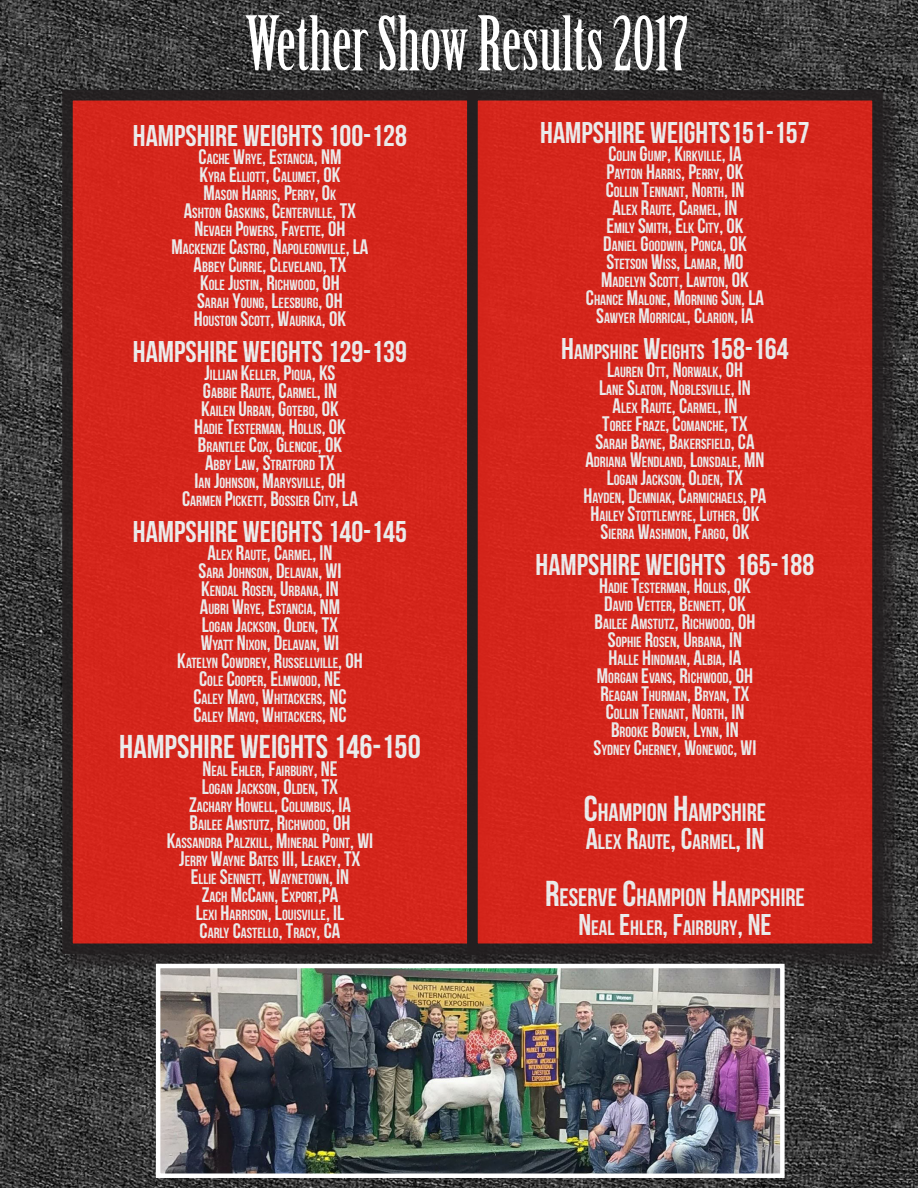
<style>
.page{position:relative;width:918px;height:1188px;background:#fff}
.page>*{position:absolute;margin:0;border:0;box-sizing:border-box;transform-origin:0 0}
.t1{font:73.5px "Birch Std";color:#fff}
.t2{font:33px "Bebas Neue";color:#fff}
.t3{font:30px "Bebas Neue";color:#fff}
.t4{font:25.2px "Bebas Neue";color:#fff}
.t5{font:21px "Bebas Neue";color:#fff}
.t6{font:14.7px/18px "Bebas Neue";color:#fff;text-align:center}
.s1{font-size:21px}
.s2{font-size:30px}
.s3{font-size:36px}
</style>
<div class="page">
<img style="left:0;top:0;width:918px;height:1188px">
<div style="left:68px;top:95px;width:404px;height:854px;background:#d5261c"></div>
<div style="left:62px;top:90px;width:416px;height:864px;border:10px solid #231f20"></div>
<div style="left:470px;top:92px;width:432px;height:880px;background:#231f20;opacity:.75"></div>
<div style="left:472px;top:95px;width:406px;height:854px;background:#d4251b"></div>
<div style="left:467px;top:90px;width:416px;height:864px;border:10px solid #231f20"></div>
<img style="left:161px;top:969px;width:619px;height:204px">
<div style="left:156px;top:964px;width:629px;height:214px;border:4px solid #fff"></div>
<h1 class="t1" style="left:245px;top:2px;width:444px">Wether Show Results 2017</h1>
<h3 class="t3" style="left:133px;top:119px;width:276px">HAMPSHIRE WEIGHTS 100-128</h3>
<p class="t6" style="left:171px;top:149px;width:199px"><span class="s1">C</span>ACHE <span class="s1">W</span>RYE<span class="s1">, E</span>STANCIA<span class="s1">, NM<br>K</span>YRA <span class="s1">E</span>LLIOTT<span class="s1">, C</span>ALUMET<span class="s1">, OK<br>M</span>ASON <span class="s1">H</span>ARRIS<span class="s1">, P</span>ERRY<span class="s1">, O</span>K<br><span class="s1">A</span>SHTON <span class="s1">G</span>ASKINS<span class="s1">, C</span>ENTERVILLE<span class="s1">, TX<br>N</span>EVAEH <span class="s1">P</span>OWERS<span class="s1">, F</span>AYETTE<span class="s1">, OH<br>M</span>ACKENZIE <span class="s1">C</span>ASTRO<span class="s1">, N</span>APOLEONVILLE<span class="s1">, LA<br>A</span>BBEY <span class="s1">C</span>URRIE<span class="s1">, C</span>LEVELAND<span class="s1">, TX<br>K</span>OLE <span class="s1">J</span>USTIN<span class="s1">, R</span>ICHWOOD<span class="s1">, OH<br>S</span>ARAH <span class="s1">Y</span>OUNG<span class="s1">, L</span>EESBURG<span class="s1">, OH<br>H</span>OUSTON <span class="s1">S</span>COTT<span class="s1">, W</span>AURIKA<span class="s1">, OK</span></p>
<h3 class="t3" style="left:133px;top:335px;width:276px">HAMPSHIRE WEIGHTS 129-139</h3>
<p class="t6" style="left:182px;top:365px;width:177px"><span class="s1">J</span>ILLIAN <span class="s1">K</span>ELLER<span class="s1">, P</span>IQUA<span class="s1">, KS<br>G</span>ABBIE <span class="s1">R</span>AUTE<span class="s1">, C</span>ARMEL<span class="s1">, IN<br>K</span>AILEN <span class="s1">U</span>RBAN<span class="s1">, G</span>OTEBO<span class="s1">, OK<br>H</span>ADIE <span class="s1">T</span>ESTERMAN<span class="s1">, H</span>OLLIS<span class="s1">, OK<br>B</span>RANTLEE <span class="s1">C</span>OX<span class="s1">, G</span>LENCOE<span class="s1">, OK<br>A</span>BBY <span class="s1">L</span>AW<span class="s1">, S</span>TRATFORD <span class="s1">TX<br>I</span>AN <span class="s1">J</span>OHNSON<span class="s1">, M</span>ARYSVILLE<span class="s1">, OH<br>C</span>ARMEN <span class="s1">P</span>ICKETT<span class="s1">, B</span>OSSIER <span class="s1">C</span>ITY<span class="s1">, LA</span></p>
<h3 class="t3" style="left:133px;top:515px;width:276px">HAMPSHIRE WEIGHTS 140-145</h3>
<p class="t6" style="left:177px;top:545px;width:187px"><span class="s1">A</span>LEX <span class="s1">R</span>AUTE<span class="s1">, C</span>ARMEL<span class="s1">, IN<br>S</span>ARA <span class="s1">J</span>OHNSON<span class="s1">, D</span>ELAVAN<span class="s1">, WI<br>K</span>ENDAL <span class="s1">R</span>OSEN<span class="s1">, U</span>RBANA<span class="s1">, IN<br>A</span>UBRI <span class="s1">W</span>RYE<span class="s1">, E</span>STANCIA<span class="s1">, NM<br>L</span>OGAN <span class="s1">J</span>ACKSON<span class="s1">, O</span>LDEN<span class="s1">, TX<br>W</span>YATT <span class="s1">N</span>IXON<span class="s1">, D</span>ELAVAN<span class="s1">, WI<br>K</span>ATELYN <span class="s1">C</span>OWDREY<span class="s1">, R</span>USSELLVILLE<span class="s1">, OH<br>C</span>OLE <span class="s1">C</span>OOPER<span class="s1">, E</span>LMWOOD<span class="s1">, NE<br>C</span>ALEY <span class="s1">M</span>AYO<span class="s1">, W</span>HITACKERS<span class="s1">, NC<br>C</span>ALEY <span class="s1">M</span>AYO<span class="s1">, W</span>HITACKERS<span class="s1">, NC</span></p>
<h2 class="t2" style="left:119px;top:728px;width:303px">HAMPSHIRE WEIGHTS 146-150</h2>
<p class="t6" style="left:167px;top:761px;width:208px"><span class="s1">N</span>EAL <span class="s1">E</span>HLER<span class="s1">, F</span>AIRBURY<span class="s1">, NE<br>L</span>OGAN <span class="s1">J</span>ACKSON<span class="s1">, O</span>LDEN<span class="s1">, TX<br>Z</span>ACHARY <span class="s1">H</span>OWELL<span class="s1">, C</span>OLUMBUS<span class="s1">, IA<br>B</span>AILEE <span class="s1">A</span>MSTUTZ<span class="s1">, R</span>ICHWOOD<span class="s1">, OH<br>K</span>ASSANDRA <span class="s1">P</span>ALZKILL<span class="s1">, M</span>INERAL <span class="s1">P</span>OINT<span class="s1">, WI<br>J</span>ERRY <span class="s1">W</span>AYNE <span class="s1">B</span>ATES <span class="s1">III, L</span>EAKEY<span class="s1">, TX<br>E</span>LLIE <span class="s1">S</span>ENNETT<span class="s1">, W</span>AYNETOWN<span class="s1">, IN<br>Z</span>ACH <span class="s1">M</span>C<span class="s1">C</span>ANN<span class="s1">, E</span>XPORT<span class="s1">,PA<br>L</span>EXI <span class="s1">H</span>ARRISON<span class="s1">, L</span>OUISVILLE<span class="s1">, IL<br>C</span>ARLY <span class="s1">C</span>ASTELLO<span class="s1">, T</span>RACY<span class="s1">, CA</span></p>
<h3 class="t3" style="left:540px;top:116px;width:271px">HAMPSHIRE WEIGHTS151-157</h3>
<p class="t6" style="left:586px;top:146px;width:180px"><span class="s1">C</span>OLIN <span class="s1">G</span>UMP<span class="s1">, K</span>IRKVILLE<span class="s1">, IA<br>P</span>AYTON <span class="s1">H</span>ARRIS<span class="s1">, P</span>ERRY<span class="s1">, OK<br>C</span>OLLIN <span class="s1">T</span>ENNANT<span class="s1">, N</span>ORTH<span class="s1">, IN<br>A</span>LEX <span class="s1">R</span>AUTE<span class="s1">, C</span>ARMEL<span class="s1">, IN<br>E</span>MILY <span class="s1">S</span>MITH<span class="s1">, E</span>LK <span class="s1">C</span>ITY<span class="s1">, OK<br>D</span>ANIEL <span class="s1">G</span>OODWIN<span class="s1">, P</span>ONCA<span class="s1">, OK<br>S</span>TETSON <span class="s1">W</span>ISS<span class="s1">, L</span>AMAR<span class="s1">, MO<br>M</span>ADELYN <span class="s1">S</span>COTT<span class="s1">, L</span>AWTON<span class="s1">, OK<br>C</span>HANCE <span class="s1">M</span>ALONE<span class="s1">, M</span>ORNING <span class="s1">S</span>UN<span class="s1">, LA<br>S</span>AWYER <span class="s1">M</span>ORRICAL<span class="s1">, C</span>LARION<span class="s1">, IA</span></p>
<h3 class="t5" style="left:561px;top:340px;width:229px"><span class="s2">H</span>AMPSHIRE <span class="s2">W</span>EIGHTS <span class="s2">158-164</span></h3>
<p class="t6" style="left:583px;top:362px;width:185px"><span class="s1">L</span>AUREN <span class="s1">O</span>TT<span class="s1">, N</span>ORWALK<span class="s1">, OH<br>L</span>ANE <span class="s1">S</span>LATON<span class="s1">, N</span>OBLESVILLE<span class="s1">, IN<br>A</span>LEX <span class="s1">R</span>AUTE<span class="s1">, C</span>ARMEL<span class="s1">, IN<br>T</span>OREE <span class="s1">F</span>RAZE<span class="s1">, C</span>OMANCHE<span class="s1">, TX<br>S</span>ARAH <span class="s1">B</span>AYNE<span class="s1">, B</span>AKERSFIELD<span class="s1">, CA<br>A</span>DRIANA <span class="s1">W</span>ENDLAND<span class="s1">, L</span>ONSDALE<span class="s1">, MN<br>L</span>OGAN <span class="s1">J</span>ACKSON<span class="s1">, O</span>LDEN<span class="s1">, TX<br>H</span>AYDEN<span class="s1">, D</span>EMNIAK<span class="s1">, C</span>ARMICHAELS<span class="s1">, PA<br>H</span>AILEY <span class="s1">S</span>TOTTLEMYRE<span class="s1">, L</span>UTHER<span class="s1">, OK<br>S</span>IERRA <span class="s1">W</span>ASHMON<span class="s1">, F</span>ARGO<span class="s1">, OK</span></p>
<h3 class="t3" style="left:536px;top:548px;width:280px">HAMPSHIRE WEIGHTS 165-188</h3>
<p class="t6" style="left:594px;top:578px;width:164px"><span class="s1">H</span>ADIE <span class="s1">T</span>ESTERMAN<span class="s1">, H</span>OLLIS<span class="s1">, OK<br>D</span>AVID <span class="s1">V</span>ETTER<span class="s1">, B</span>ENNETT<span class="s1">, OK<br>B</span>AILEE <span class="s1">A</span>MSTUTZ<span class="s1">, R</span>ICHWOOD<span class="s1">, OH<br>S</span>OPHIE <span class="s1">R</span>OSEN<span class="s1">, U</span>RBANA<span class="s1">, IN<br>H</span>ALLE <span class="s1">H</span>INDMAN<span class="s1">, A</span>LBIA<span class="s1">, IA<br>M</span>ORGAN <span class="s1">E</span>VANS<span class="s1">, R</span>ICHWOOD<span class="s1">, OH<br>R</span>EAGAN <span class="s1">T</span>HURMAN<span class="s1">, B</span>RYAN<span class="s1">, TX<br>C</span>OLLIN <span class="s1">T</span>ENNANT<span class="s1">, N</span>ORTH<span class="s1">, IN<br>B</span>ROOKE <span class="s1">B</span>OWEN<span class="s1">, L</span>YNN<span class="s1">, IN<br>S</span>YDNEY <span class="s1">C</span>HERNEY<span class="s1">, W</span>ONEWOC<span class="s1">, WI</span></p>
<h3 class="t4" style="left:584px;top:798px;width:184px"><span class="s3">C</span>HAMPION <span class="s3">H</span>AMPSHIRE</h3>
<h3 class="t5" style="left:586px;top:830px;width:180px"><span class="s2">A</span>LEX <span class="s2">R</span>AUTE<span class="s2">, C</span>ARMEL<span class="s2">, IN</span></h3>
<h3 class="t4" style="left:545px;top:883px;width:261px"><span class="s3">R</span>ESERVE <span class="s3">C</span>HAMPION <span class="s3">H</span>AMPSHIRE</h3>
<h3 class="t5" style="left:578px;top:916px;width:195px"><span class="s2">N</span>EAL <span class="s2">E</span>HLER<span class="s2">, F</span>AIRBURY<span class="s2">, NE</span></h3>
</div>
